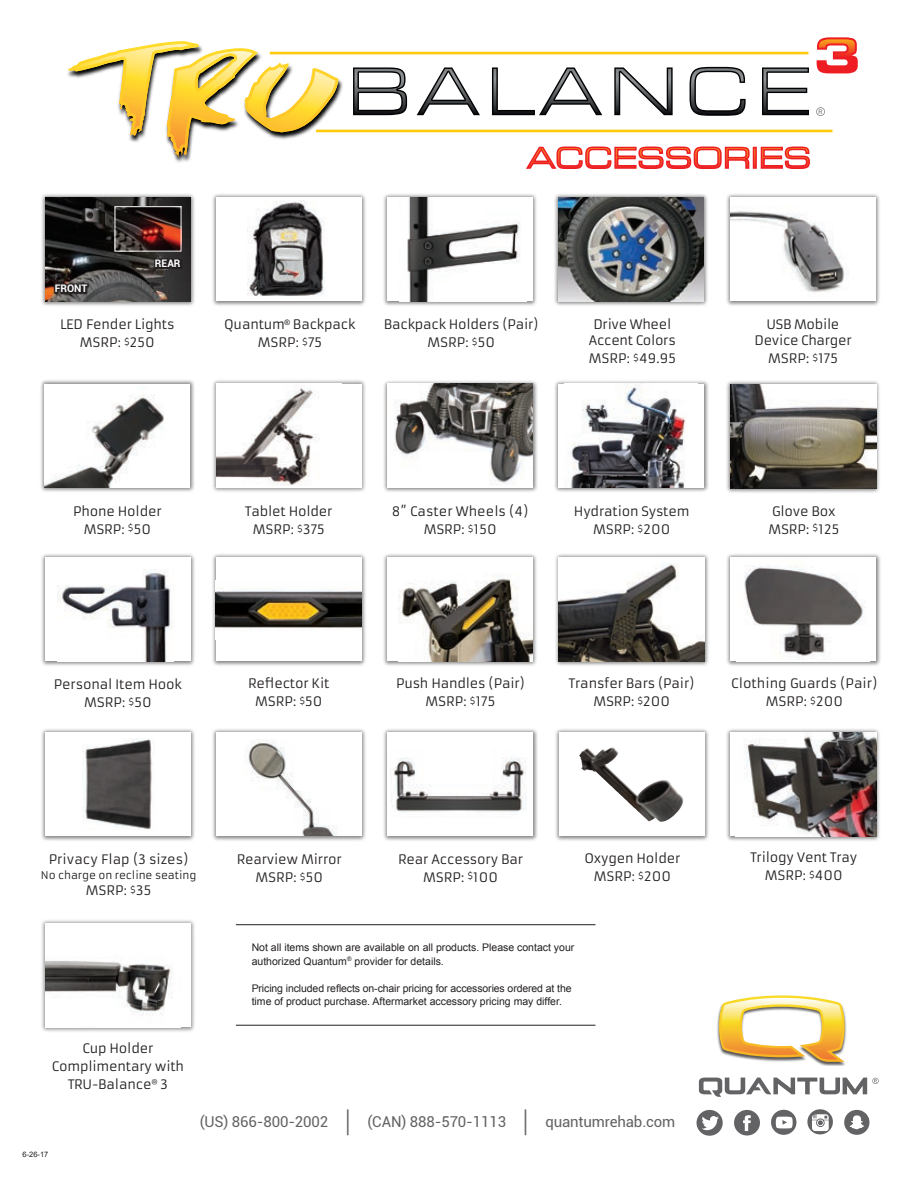
<style>
.page{position:relative;width:918px;height:1188px;background:#fff}
.page>*{position:absolute;margin:0;border:0;box-sizing:border-box;transform-origin:0 0}
.t1{font:15px "Roboto";letter-spacing:-.01em;color:#636366}
.t2{font:12.9px/18px "Armata";letter-spacing:-.015em;color:#231f20;text-align:center}
.t3{font:10.5px/13.5px "Arial";color:#231f20}
.t4{font:10.5px "Armata";letter-spacing:-.01em;color:#231f20}
.t5{font:700 10.35px "Roboto";color:#fff}
.t6{font:7.5px "Arial";color:#231f20}
.s1{font-size:30px}
</style>
<div class="page">
<svg style="left:68px;top:37px;width:790px;height:132px"></svg>
<div style="left:40px;top:552px;width:156px;height:115px;background:#010203;opacity:.5"></div>
<div style="left:45px;top:557px;width:145px;height:104px;background:#fff"></div>
<div style="left:554px;top:727px;width:155px;height:114px;background:#010203;opacity:.5"></div>
<div style="left:559px;top:732px;width:145px;height:104px;background:#fff"></div>
<img style="left:58px;top:570px;width:116px;height:91px">
<img style="left:579px;top:747px;width:105px;height:75px">
<div style="left:40px;top:727px;width:156px;height:114px;background:#010203;opacity:.5"></div>
<div style="left:45px;top:732px;width:146px;height:104px;background:#fff"></div>
<div style="left:382px;top:552px;width:156px;height:115px;background:#010203;opacity:.5"></div>
<div style="left:387px;top:557px;width:146px;height:104px;background:#fff"></div>
<img style="left:82px;top:739px;width:71px;height:91px">
<img style="left:399px;top:574px;width:134px;height:87px">
<div style="left:383px;top:727px;width:155px;height:114px;background:#010203;opacity:.5"></div>
<div style="left:388px;top:732px;width:145px;height:104px;background:#fff"></div>
<img style="left:391px;top:758px;width:136px;height:54px">
<div style="left:382px;top:192px;width:156px;height:114px;background:#010203;opacity:.5"></div>
<div style="left:387px;top:197px;width:146px;height:104px;background:#fff"></div>
<img style="left:407px;top:197px;width:113px;height:104px">
<div style="left:39px;top:379px;width:156px;height:114px;background:#010203;opacity:.5"></div>
<div style="left:44px;top:384px;width:146px;height:104px;background:#fff"></div>
<img style="left:44px;top:395px;width:120px;height:93px">
<div style="left:211px;top:552px;width:155px;height:115px;background:#010203;opacity:.5"></div>
<div style="left:216px;top:557px;width:145px;height:104px;background:#fff"></div>
<img style="left:216px;top:588px;width:145px;height:42px">
<div style="left:554px;top:552px;width:155px;height:115px;background:#010203;opacity:.5"></div>
<img style="left:559px;top:557px;width:145px;height:104px">
<div style="left:726px;top:727px;width:155px;height:114px;background:#010203;opacity:.5"></div>
<div style="left:731px;top:732px;width:145px;height:104px;background:#fff"></div>
<img style="left:745px;top:732px;width:131px;height:104px">
<div style="left:726px;top:192px;width:155px;height:114px;background:#010203;opacity:.5"></div>
<div style="left:731px;top:197px;width:145px;height:104px;background:#fff"></div>
<img style="left:731px;top:211px;width:114px;height:82px">
<div style="left:554px;top:192px;width:155px;height:114px;background:#010203;opacity:.5"></div>
<img style="left:559px;top:197px;width:145px;height:104px">
<div style="left:726px;top:379px;width:155px;height:114px;background:#010203;opacity:.5"></div>
<img style="left:731px;top:384px;width:145px;height:104px">
<div style="left:40px;top:918px;width:156px;height:114px;background:#231f20;opacity:.5"></div>
<div style="left:45px;top:923px;width:146px;height:104px;background:#fff"></div>
<img style="left:45px;top:961px;width:127px;height:55px">
<div style="left:40px;top:192px;width:156px;height:114px;background:#010203;opacity:.5"></div>
<img style="left:45px;top:197px;width:146px;height:104px">
<img style="left:117px;top:208px;width:62px;height:42px">
<div style="left:115px;top:206px;width:66px;height:46px;border:1px solid #fff"></div>
<div style="left:54px;top:283px;width:35px;height:11px;background:#231f20"></div>
<div style="left:154px;top:258px;width:28px;height:11px;background:#231f20"></div>
<div style="left:382px;top:379px;width:156px;height:114px;background:#010203;opacity:.5"></div>
<img style="left:387px;top:384px;width:146px;height:104px">
<div style="left:211px;top:379px;width:156px;height:114px;background:#231f20;opacity:.5"></div>
<div style="left:216px;top:384px;width:146px;height:104px;background:#fff"></div>
<img style="left:216px;top:388px;width:101px;height:98px">
<div style="left:211px;top:192px;width:156px;height:114px;background:#010203;opacity:.5"></div>
<div style="left:216px;top:197px;width:146px;height:104px;background:#fff"></div>
<img style="left:247px;top:201px;width:78px;height:95px">
<div style="left:212px;top:727px;width:155px;height:114px;background:#010203;opacity:.5"></div>
<div style="left:217px;top:732px;width:145px;height:104px;background:#fff"></div>
<img style="left:244px;top:740px;width:92px;height:96px">
<div style="left:726px;top:552px;width:155px;height:115px;background:#010203;opacity:.5"></div>
<div style="left:731px;top:557px;width:145px;height:104px;background:#fff"></div>
<img style="left:744px;top:566px;width:121px;height:94px">
<div style="left:554px;top:379px;width:155px;height:114px;background:#010203;opacity:.5"></div>
<div style="left:559px;top:384px;width:145px;height:104px;background:#fff"></div>
<img style="left:570px;top:384px;width:116px;height:104px">
<hr style="left:236px;top:924px;width:360px;height:1px;background:#231f20">
<hr style="left:236px;top:1025px;width:360px;height:1px;background:#231f20">
<div style="left:717px;top:996px;width:130px;height:70px;background:#231f20;opacity:.75"></div>
<svg style="left:719px;top:995px;width:126px;height:67px"></svg>
<svg style="left:699px;top:1078px;width:180px;height:19px"></svg>
<svg style="left:697px;top:1109px;width:172px;height:27px"></svg>
<p class="t5" style="left:55px;top:282px;width:34px">FRONT</p>
<p class="t5" style="left:155px;top:256px;width:27px">REAR</p>
<p class="t2" style="left:60px;top:315px;width:116px">LED Fender Lights<br>MSRP: <sup>$</sup>250</p>
<p class="t2" style="left:224px;top:315px;width:133px">Quantum<sup>®</sup> Backpack<br>MSRP: <sup>$</sup>75</p>
<p class="t2" style="left:384px;top:315px;width:156px">Backpack Holders (Pair)<br>MSRP: <sup>$</sup>50</p>
<p class="t2" style="left:589px;top:317px;width:88px;line-height:15.6px">Drive Wheel<br>Accent Colors</p>
<p class="t2" style="left:589px;top:349px;width:89px">MSRP: <sup>$</sup>49.95</p>
<p class="t2" style="left:73px;top:502px;width:90px">Phone Holder<br>MSRP: <sup>$</sup>50</p>
<p class="t2" style="left:245px;top:502px;width:89px">Tablet Holder<br>MSRP: <sup>$</sup>375</p>
<p class="t2" style="left:392px;top:502px;width:138px">8” Caster Wheels (4)<br>MSRP: <sup>$</sup>150</p>
<p class="t2" style="left:574px;top:502px;width:117px">Hydration System<br>MSRP: <sup>$</sup>200</p>
<p class="t2" style="left:754px;top:317px;width:99px;line-height:15.6px">USB Mobile<br>Device Charger</p>
<p class="t2" style="left:768px;top:349px;width:71px">MSRP: <sup>$</sup>175</p>
<p class="t2" style="left:768px;top:502px;width:72px;text-align:left">Glove Box<br>MSRP: <sup>$</sup>125</p>
<p class="t2" style="left:54px;top:676px;width:130px">Personal Item Hook<br>MSRP: <sup>$</sup>50</p>
<p class="t2" style="left:248px;top:675px;width:83px">Reflector Kit<br>MSRP: <sup>$</sup>50</p>
<p class="t2" style="left:396px;top:675px;width:130px">Push Handles (Pair)<br>MSRP: <sup>$</sup>175</p>
<p class="t2" style="left:569px;top:675px;width:127px">Transfer Bars (Pair)<br>MSRP: <sup>$</sup>200</p>
<p class="t2" style="left:731px;top:675px;width:148px">Clothing Guards (Pair)<br>MSRP: <sup>$</sup>200</p>
<p class="t2" style="left:49px;top:850px;width:141px">Privacy Flap (3 sizes)</p>
<p class="t4" style="left:41px;top:869px;width:157px">No charge on recline seating</p>
<p class="t2" style="left:86px;top:882px;width:67px">MSRP: <sup>$</sup>35</p>
<p class="t2" style="left:52px;top:1040px;width:134px">Cup Holder<br>Complimentary with<br>TRU-Balance<sup>®</sup> 3</p>
<p class="t2" style="left:237px;top:850px;width:107px">Rearview Mirror<br>MSRP: <sup>$</sup>50</p>
<p class="t2" style="left:398px;top:850px;width:126px">Rear Accessory Bar<br>MSRP: <sup>$</sup>100</p>
<p class="t2" style="left:584px;top:849px;width:97px">Oxygen Holder<br>MSRP: <sup>$</sup>200</p>
<p class="t3" style="left:252px;top:941px;width:324px">Not all items shown are available on all products. Please contact your authorized Quantum<sup>®</sup> provider for details.</p>
<p class="t3" style="left:252px;top:981px;width:321px">Pricing included reflects on-chair pricing for accessories ordered at the time of product purchase. Aftermarket accessory pricing may differ.</p>
<p class="t6" style="left:22px;top:1150px;width:27px">6-26-17</p>
<p class="t1" style="left:200px;top:1111px;width:477px">(US) 866-800-2002 <span class="s1">|</span> (CAN) 888-570-1113 <span class="s1">|</span> quantumrehab.com</p>
<p class="t2" style="left:750px;top:849px;width:108px">Trilogy Vent Tray<br>MSRP: <sup>$</sup>400</p>
</div>
